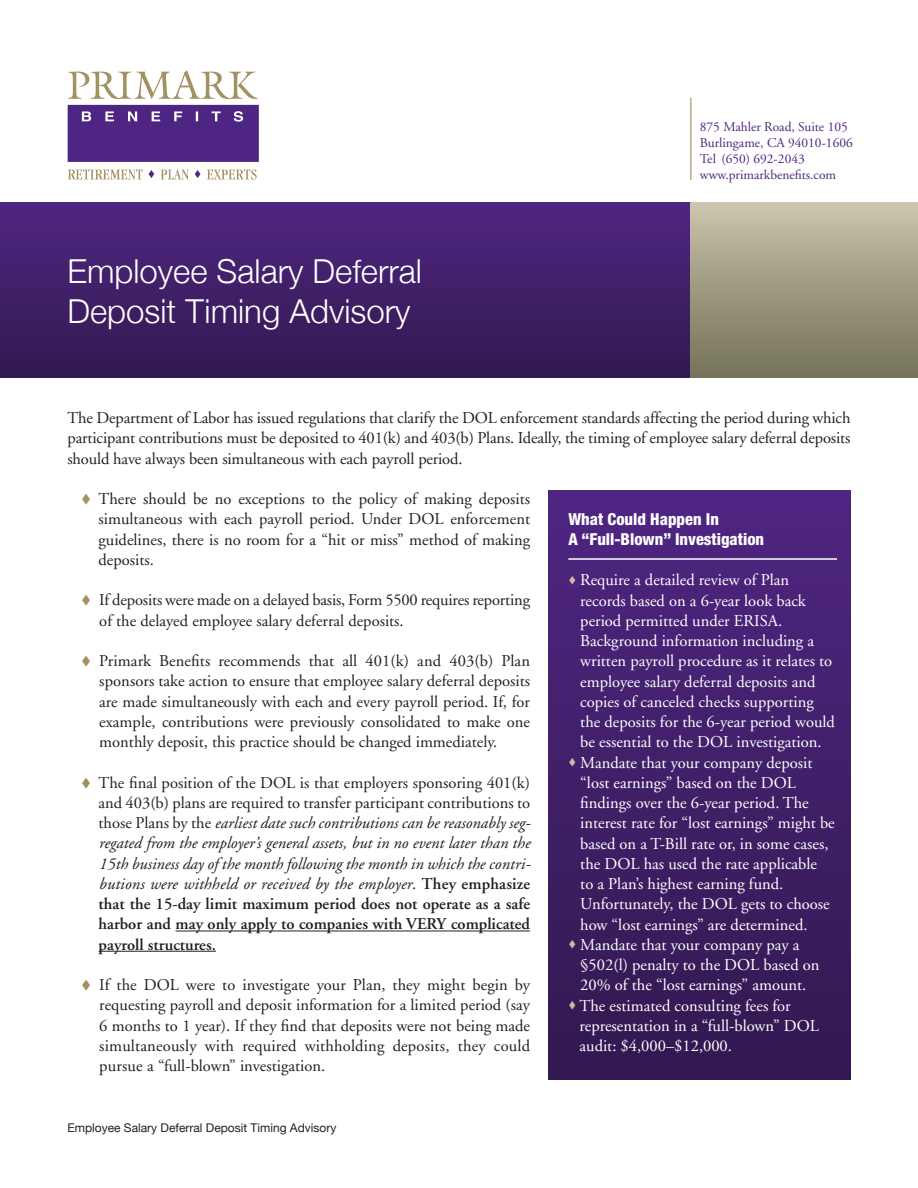
<style>
.page{position:relative;width:918px;height:1188px;background:#fff}
.page>*{position:absolute;margin:0;border:0;box-sizing:border-box;transform-origin:0 0}
.t1{font:300 33px "Helvetica Neue";color:#fff}
.body_list{font:16.5px/20.2px "Adobe Garamond";color:#231f20;text-align:justify}
.t2{font:16.5px/20.2px "Adobe Garamond";color:#fff}
.body_list-2{font:italic 16.5px/20.2px "Adobe Garamond";letter-spacing:.01em;color:#231f20;text-align:justify}
.body_text{font:16.5px/20.2px "Adobe Garamond";letter-spacing:-.01em;color:#231f20;text-align:justify}
.table_th{font:800 condensed 16.5px/20.2px "Helvetica Neue";color:#fff}
.t3{font:13.5px "Adobe Garamond";color:#4e2582}
.body_text-2{font:12px "Helvetica Neue";color:#231f20}
.s1{color:#a29161}
.s2{font-style:normal}
.s3{font-weight:600;font-style:normal}
.s4{color:#cabea2}
</style>
<div class="page">
<div style="left:0;top:202px;width:690px;height:176px;background:linear-gradient(to bottom,#4f2582,#321950)"></div>
<div style="left:690px;top:202px;width:228px;height:176px;background:linear-gradient(to bottom,#cac5ac,#737157)"></div>
<svg style="left:68px;top:70px;width:190px;height:29px"></svg>
<svg style="left:68px;top:169px;width:75px;height:11px"></svg>
<svg style="left:149px;top:170px;width:5px;height:8px"></svg>
<svg style="left:161px;top:169px;width:28px;height:11px"></svg>
<svg style="left:195px;top:170px;width:5px;height:8px"></svg>
<svg style="left:207px;top:169px;width:50px;height:11px"></svg>
<svg style="left:68px;top:105px;width:191px;height:57px;background:#542d86"></svg>
<hr style="left:176px;top:931px;width:354px;height:1px;background:#231f20">
<hr style="left:99px;top:951px;width:117px;height:1px;background:#231f20">
<hr style="left:690px;top:98px;width:1px;height:82px;background:#a29161">
<div style="left:548px;top:491px;width:302px;height:589px;background:linear-gradient(to bottom,#4f2581,#321950)"></div>
<hr style="left:568px;top:558px;width:269px;height:2px;background:#fff">
<p class="t1" style="left:68px;top:245px;width:356px">Employee Salary Deferral</p>
<p class="t1" style="left:68px;top:285px;width:345px">Deposit Timing Advisory</p>
<p class="t3" style="left:700px;top:119px;width:150px">875 Mahler Road, Suite 105</p>
<p class="t3" style="left:700px;top:136px;width:155px">Burlingame, CA 94010-1606</p>
<p class="t3" style="left:700px;top:152px;width:106px">Tel (650) 692-2043</p>
<p class="t3" style="left:700px;top:168px;width:138px">www.primarkbenefits.com</p>
<p class="body_text" style="left:68px;top:408px;width:785px">The Department of Labor has issued regulations that clarify the DOL enforcement standards affecting the period during which participant contributions must be deposited to 401(k) and 403(b) Plans. Ideally, the timing of employee salary deferral deposits should have always been simultaneous with each payroll period.</p>
<p class="body_list" style="left:99px;top:489px;width:433px;text-indent:-18px"><span class="s1">▼</span> There should be no exceptions to the policy of making deposits simultaneous with each payroll period. Under DOL enforcement guidelines, there is no room for a “hit or miss” method of making deposits.</p>
<p class="body_list" style="left:99px;top:590px;width:432px;text-indent:-18px"><span class="s1">▼</span> If deposits were made on a delayed basis, Form 5500 requires reporting of the delayed employee salary deferral deposits.</p>
<p class="body_list" style="left:99px;top:651px;width:432px;text-indent:-18px"><span class="s1">▼</span> Primark Benefits recommends that all 401(k) and 403(b) Plan sponsors take action to ensure that employee salary deferral deposits are made simultaneously with each and every payroll period. If, for example, contributions were previously consolidated to make one monthly deposit, this practice should be changed immediately.</p>
<p class="body_list-2" style="left:99px;top:773px;width:434px;text-indent:-18px"><span class="s1">▼</span> <span class="s2">The final position of the DOL is that employers sponsoring 401(k) and 403(b) plans are required to transfer participant contributions to those Plans by the</span> earliest date such contributions can be reasonably seg&shy;regated from the employer’s general assets, but in no event later than the 15th business day of the month following the month in which the contri&shy;butions were withheld or received by the employer<span class="s2">.</span> <span class="s3">They emphasize that the 15-day limit maximum period does not operate as a safe harbor and may only apply to companies with VERY complicated payroll structures.</span></p>
<p class="body_list" style="left:99px;top:975px;width:432px;text-indent:-18px"><span class="s1">▼</span> If the DOL were to investigate your Plan, they might begin by requesting payroll and deposit information for a limited period (say 6 months to 1 year). If they find that deposits were not being made simultaneously with required withholding deposits, they could pursue a “full-blown” investigation.</p>
<p class="body_text-2" style="left:68px;top:1117px;width:270px">Employee Salary Deferral Deposit Timing Advisory</p>
<p class="table_th" style="left:568px;top:508px;width:197px">What Could Happen In<br>A “Full-Blown” Investigation</p>
<p class="t2" style="left:580px;top:570px;width:256px;text-indent:-12px"><span class="s4">▼</span> Require a detailed review of Plan records based on a 6-year look back period permitted under ERISA.<br>Background information including a written payroll procedure as it relates to employee salary deferral deposits and copies of canceled checks supporting the deposits for the 6-year period would be essential to the DOL investigation.</p>
<p class="t2" style="left:580px;top:753px;width:256px;text-indent:-12px"><span class="s4">▼</span> Mandate that your company deposit “lost earnings” based on the DOL findings over the 6-year period. The interest rate for “lost earnings” might be based on a T-Bill rate or, in some cases, the DOL has used the rate applicable<br>to a Plan’s highest earning fund.<br>Unfortunately, the DOL gets to choose how “lost earnings” are determined.</p>
<p class="t2" style="left:580px;top:935px;width:241px;text-indent:-12px"><span class="s4">▼</span> Mandate that your company pay a §502(l) penalty to the DOL based on<br>20% of the “lost earnings” amount.</p>
<p class="t2" style="left:580px;top:996px;width:241px;text-indent:-11px"><span class="s4">▼</span> The estimated consulting fees for representation in a “full-blown” DOL audit: $4,000–$12,000.</p>
</div>
